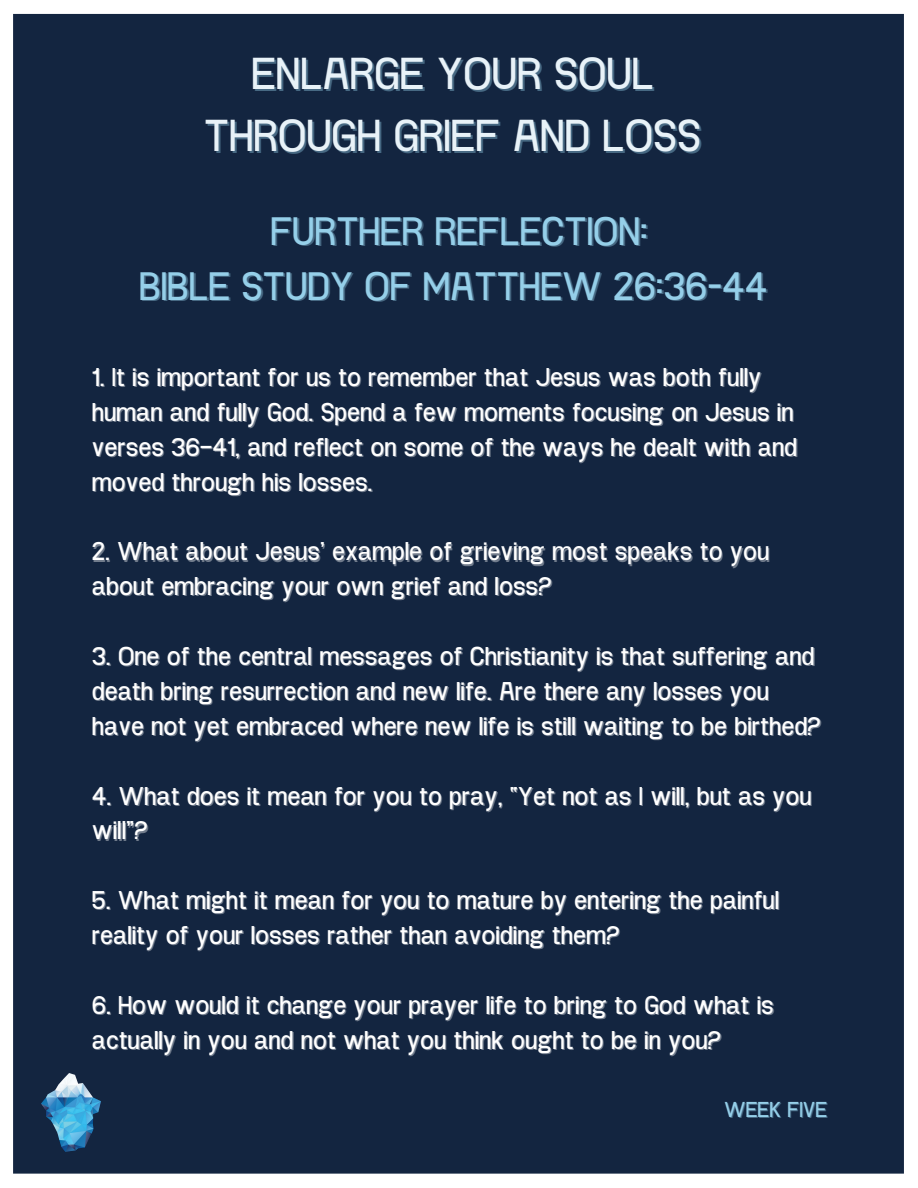
<style>
.page{position:relative;width:918px;height:1188px;background:#fff}
.page>*{position:absolute;margin:0;border:0;box-sizing:border-box;transform-origin:0 0}
.t1{font:44.7px/61.8px "Projekt Blackbird";color:#e8f2f8;text-align:center}
.t2{font:39.6px/55.2px "Projekt Blackbird";color:#95cfe9;text-align:center}
.t3{font:25.65px/34.8px "Projekt Blackbird";color:#fff}
.t4{font:21.6px "Projekt Blackbird";color:#95cfe9}
</style>
<div class="page">
<div style="left:13px;top:13px;width:891px;height:1161px;background:#132540"></div>
<img style="left:41px;top:1073px;width:60px;height:79px">
<h1 class="t1" style="left:204px;top:47px;width:498px">ENLARGE YOUR SOUL<br>THROUGH GRIEF AND LOSS</h1>
<h2 class="t2" style="left:139px;top:207px;width:630px">FURTHER REFLECTION:<br>BIBLE STUDY OF MATTHEW 26:36-44</h2>
<p class="t3" style="left:92px;top:362px;width:707px">1. It is important for us to remember that Jesus was both fully human and fully God. Spend a few moments focusing on Jesus in verses 36–41, and reflect on some of the ways he dealt with and moved through his losses.</p>
<p class="t3" style="left:92px;top:537px;width:679px">2. What about Jesus’ example of grieving most speaks to you about embracing your own grief and loss?</p>
<p class="t3" style="left:92px;top:641px;width:731px">3. One of the central messages of Christianity is that suffering and death bring resurrection and new life. Are there any losses you have not yet embraced where new life is still waiting to be birthed?</p>
<p class="t3" style="left:92px;top:781px;width:721px">4. What does it mean for you to pray, “Yet not as I will, but as you will”?</p>
<p class="t3" style="left:92px;top:885px;width:689px">5. What might it mean for you to mature by entering the painful reality of your losses rather than avoiding them?</p>
<p class="t3" style="left:92px;top:990px;width:684px">6. How would it change your prayer life to bring to God what is actually in you and not what you think ought to be in you?</p>
<p class="t4" style="left:724px;top:1101px;width:105px">WEEK FIVE</p>
</div>
